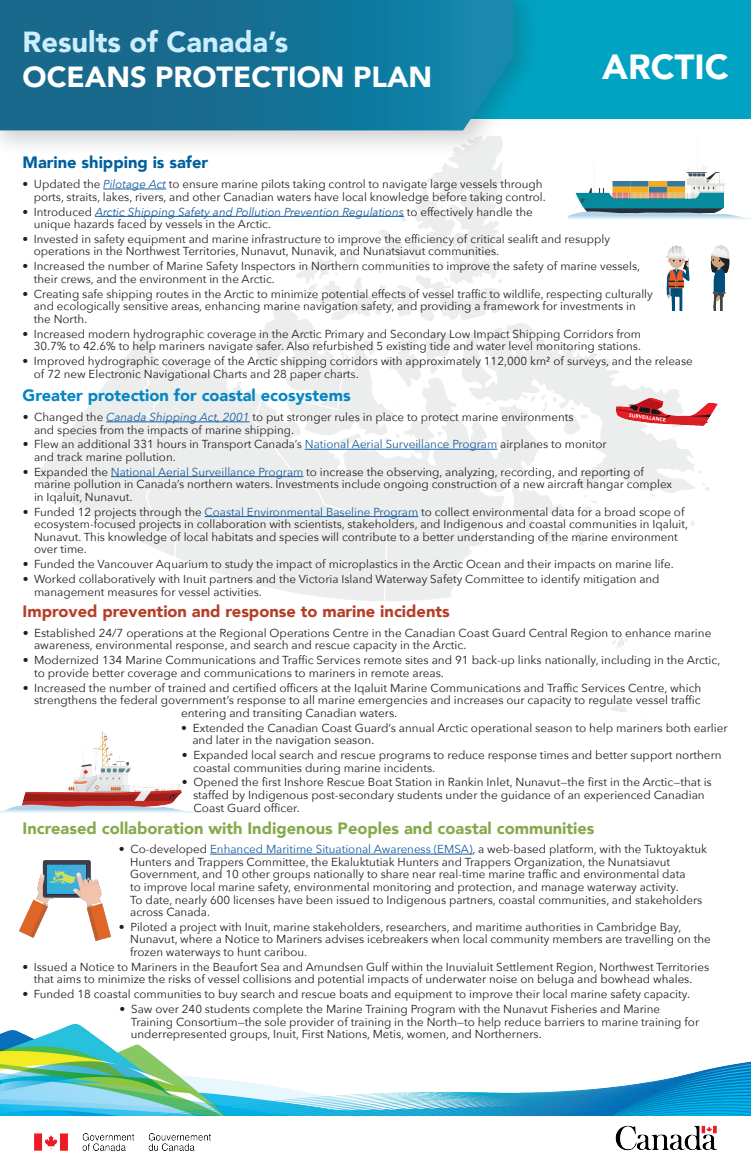
<style>
.page{position:relative;width:751px;height:1160px;background:#fff}
.page>*{position:absolute;margin:0;border:0;box-sizing:border-box;transform-origin:0 0}
.t1{font:900 34.81px "Avenir";color:#fff}
.t2{font:900 29px/34.8px "Avenir";color:#fff}
.t3{font:900 16.44px "Avenir";color:#85aa4d}
.t4{font:900 16.44px "Avenir";color:#b63d28}
.t5{font:900 16.44px "Avenir";color:#0587c5}
.t6{font:900 16.44px "Avenir";color:#005f9f}
.Lbody{font:11.56px/12.6px "Avenir Next";color:#231f20}
.s1{color:#ccedfc}
.s2{font-style:italic;color:#175d9e}
.s3{color:#175d9e}
</style>
<div class="page">
<img style="left:36px;top:158px;width:673px;height:564px">
<img style="left:0;top:1023px;width:750px;height:91px">
<img style="left:615px;top:398px;width:101px;height:32px">
<img style="left:19px;top:860px;width:92px;height:80px">
<img style="left:0;top:731px;width:203px;height:82px">
<img style="left:568px;top:141px;width:182px;height:83px">
<img style="left:666px;top:245px;width:62px;height:65px">
<div style="left:342px;top:0;width:408px;height:119px;background:#00a3c2"></div>
<div style="left:0;top:0;width:540px;height:158px;background:#231f20;opacity:.2"></div>
<svg style="left:0;top:0;width:513px;height:130px"></svg>
<hr style="left:103px;top:189px;width:63px;height:1px;background:#175d9e">
<hr style="left:95px;top:216px;width:308px;height:1px;background:#175d9e">
<hr style="left:106px;top:421px;width:143px;height:1px;background:#175d9e">
<hr style="left:304px;top:449px;width:193px;height:1px;background:#175d9e">
<hr style="left:111px;top:476px;width:192px;height:1px;background:#175d9e">
<hr style="left:204px;top:516px;width:214px;height:1px;background:#175d9e">
<hr style="left:210px;top:853px;width:262px;height:1px;background:#175d9e">
<img style="left:615px;top:1125px;width:101px;height:26px">
<img style="left:34px;top:1133px;width:176px;height:16px">
<h1 class="t2" style="left:22px;top:24px;width:411px"><span class="s1">Results of Canada’s<br></span>OCEANS PROTECTION PLAN</h1>
<h2 class="t6" style="left:22px;top:148px;width:187px">Marine shipping is safer</h2>
<h1 class="t1" style="left:601px;top:37px;width:128px">ARCTIC</h1>
<p class="Lbody" style="left:22px;top:177px;width:524px;text-align:right">• Updated the <span class="s2">Pilotage Act</span> to ensure marine pilots taking control to navigate large vessels through ports, straits, lakes, rivers, and other Canadian waters have local knowledge before taking control.</p>
<p class="Lbody" style="left:34px;top:205px;width:500px;text-indent:-11px">• Introduced <span class="s2">Arctic Shipping Safety and Pollution Prevention Regulations</span> to effectively handle the unique hazards faced by vessels in the Arctic.</p>
<p class="Lbody" style="left:34px;top:232px;width:577px;text-indent:-11px">• Invested in safety equipment and marine infrastructure to improve the efficiency of critical sealift and resupply operations in the Northwest Territories, Nunavut, Nunavik, and Nunatsiavut communities.</p>
<p class="Lbody" style="left:34px;top:259px;width:607px;text-indent:-11px">• Increased the number of Marine Safety Inspectors in Northern communities to improve the safety of marine vessels, their crews, and the environment in the Arctic.</p>
<p class="Lbody" style="left:34px;top:287px;width:620px;text-indent:-11px">• Creating safe shipping routes in the Arctic to minimize potential effects of vessel traffic to wildlife, respecting culturally and ecologically sensitive areas, enhancing marine navigation safety, and providing a framework for investments in the North.</p>
<p class="Lbody" style="left:22px;top:327px;width:619px;text-align:right">• Increased modern hydrographic coverage in the Arctic Primary and Secondary Low Impact Shipping Corridors from<br>30.7% to 42.6% to help mariners navigate safer. Also refurbished 5 existing tide and water level monitoring stations.</p>
<p class="Lbody" style="left:34px;top:354px;width:660px;text-indent:-11px">• Improved hydrographic coverage of the Arctic shipping corridors with approximately 112,000 km² of surveys, and the release of 72 new Electronic Navigational Charts and 28 paper charts.</p>
<p class="Lbody" style="left:34px;top:410px;width:540px;text-indent:-11px">• Changed the <span class="s2">Canada Shipping Act, 2001</span> to put stronger rules in place to protect marine environments and species from the impacts of marine shipping.</p>
<p class="Lbody" style="left:34px;top:437px;width:573px;text-indent:-11px">• Flew an additional 331 hours in Transport Canada’s <span class="s3">National Aerial Surveillance Program</span> airplanes to monitor and track marine pollution.</p>
<p class="Lbody" style="left:34px;top:465px;width:639px;text-indent:-11px">• Expanded the <span class="s3">National Aerial Surveillance Program</span> to increase the observing, analyzing, recording, and reporting of marine pollution in Canada’s northern waters. Investments include ongoing construction of a new aircraft hangar complex in Iqaluit, Nunavut.</p>
<p class="Lbody" style="left:34px;top:505px;width:655px;text-indent:-11px">• Funded 12 projects through the <span class="s3">Coastal Environmental Baseline Program</span> to collect environmental data for a broad scope of ecosystem-focused projects in collaboration with scientists, stakeholders, and Indigenous and coastal communities in Iqaluit, Nunavut. This knowledge of local habitats and species will contribute to a better understanding of the marine environment over time.</p>
<p class="Lbody" style="left:23px;top:557px;width:652px">• Funded the Vancouver Aquarium to study the impact of microplastics in the Arctic Ocean and their impacts on marine life.</p>
<p class="Lbody" style="left:34px;top:572px;width:626px;text-indent:-11px">• Worked collaboratively with Inuit partners and the Victoria Island Waterway Safety Committee to identify mitigation and management measures for vessel activities.</p>
<p class="Lbody" style="left:34px;top:626px;width:678px;text-indent:-11px">• Established 24/7 operations at the Regional Operations Centre in the Canadian Coast Guard Central Region to enhance marine awareness, environmental response, and search and rescue capacity in the Arctic.</p>
<p class="Lbody" style="left:34px;top:653px;width:687px;text-indent:-11px">• Modernized 134 Marine Communications and Traffic Services remote sites and 91 back-up links nationally, including in the Arctic, to provide better coverage and communications to mariners in remote areas.</p>
<p class="Lbody" style="left:23px;top:680px;width:679px">• Increased the number of trained and certified officers at the Iqaluit Marine Communications and Traffic Services Centre, which</p>
<p class="Lbody" style="left:34px;top:693px;width:667px">strengthens the federal government’s response to all marine emergencies and increases our capacity to regulate vessel traffic</p>
<p class="Lbody" style="left:181px;top:705px;width:217px">entering and transiting Canadian waters.</p>
<p class="Lbody" style="left:192px;top:720px;width:536px;text-indent:-11px">• Extended the Canadian Coast Guard’s annual Arctic operational season to help mariners both earlier and later in the navigation season.</p>
<p class="Lbody" style="left:193px;top:748px;width:529px;text-indent:-11px">• Expanded local search and rescue programs to reduce response times and better support northern coastal communities during marine incidents.</p>
<p class="Lbody" style="left:193px;top:775px;width:520px;text-indent:-11px">• Opened the first Inshore Rescue Boat Station in Rankin Inlet, Nunavut—the first in the Arctic—that is staffed by Indigenous post-secondary students under the guidance of an experienced Canadian<br>Coast Guard officer.</p>
<p class="Lbody" style="left:130px;top:842px;width:578px;text-indent:-11px">• Co-developed <span class="s3">Enhanced Maritime Situational Awareness (EMSA)</span>, a web-based platform, with the Tuktoyaktuk Hunters and Trappers Committee, the Ekaluktutiak Hunters and Trappers Organization, the Nunatsiavut Government, and 10 other groups nationally to share near real-time marine traffic and environmental data<br>to improve local marine safety, environmental monitoring and protection, and manage waterway activity.<br>To date, nearly 600 licenses have been issued to Indigenous partners, coastal communities, and stakeholders across Canada.</p>
<p class="Lbody" style="left:119px;top:919px;width:7px">•</p>
<p class="Lbody" style="left:130px;top:919px;width:581px">Piloted a project with Inuit, marine stakeholders, researchers, and maritime authorities in Cambridge Bay,<br>Nunavut, where a Notice to Mariners advises icebreakers when local community members are travelling on the frozen waterways to hunt caribou.</p>
<p class="Lbody" style="left:22px;top:959px;width:7px">•</p>
<p class="Lbody" style="left:34px;top:959px;width:676px">Issued a Notice to Mariners in the Beaufort Sea and Amundsen Gulf within the Inuvialuit Settlement Region, Northwest Territories that aims to minimize the risks of vessel collisions and potential impacts of underwater noise on beluga and bowhead whales.</p>
<p class="Lbody" style="left:22px;top:987px;width:7px">•</p>
<p class="Lbody" style="left:34px;top:987px;width:657px">Funded 18 coastal communities to buy search and rescue boats and equipment to improve their local marine safety capacity.</p>
<p class="Lbody" style="left:119px;top:1002px;width:7px">•</p>
<p class="Lbody" style="left:131px;top:1002px;width:569px">Saw over 240 students complete the Marine Training Program with the Nunavut Fisheries and Marine<br>Training Consortium—the sole provider of training in the North—to help reduce barriers to marine training for underrepresented groups, Inuit, First Nations, Metis, women, and Northerners.</p>
<h2 class="t5" style="left:22px;top:381px;width:329px">Greater protection for coastal ecosystems</h2>
<h2 class="t4" style="left:22px;top:597px;width:428px">Improved prevention and response to marine incidents</h2>
<h2 class="t3" style="left:22px;top:814px;width:573px">Increased collaboration with Indigenous Peoples and coastal communities</h2>
</div>
